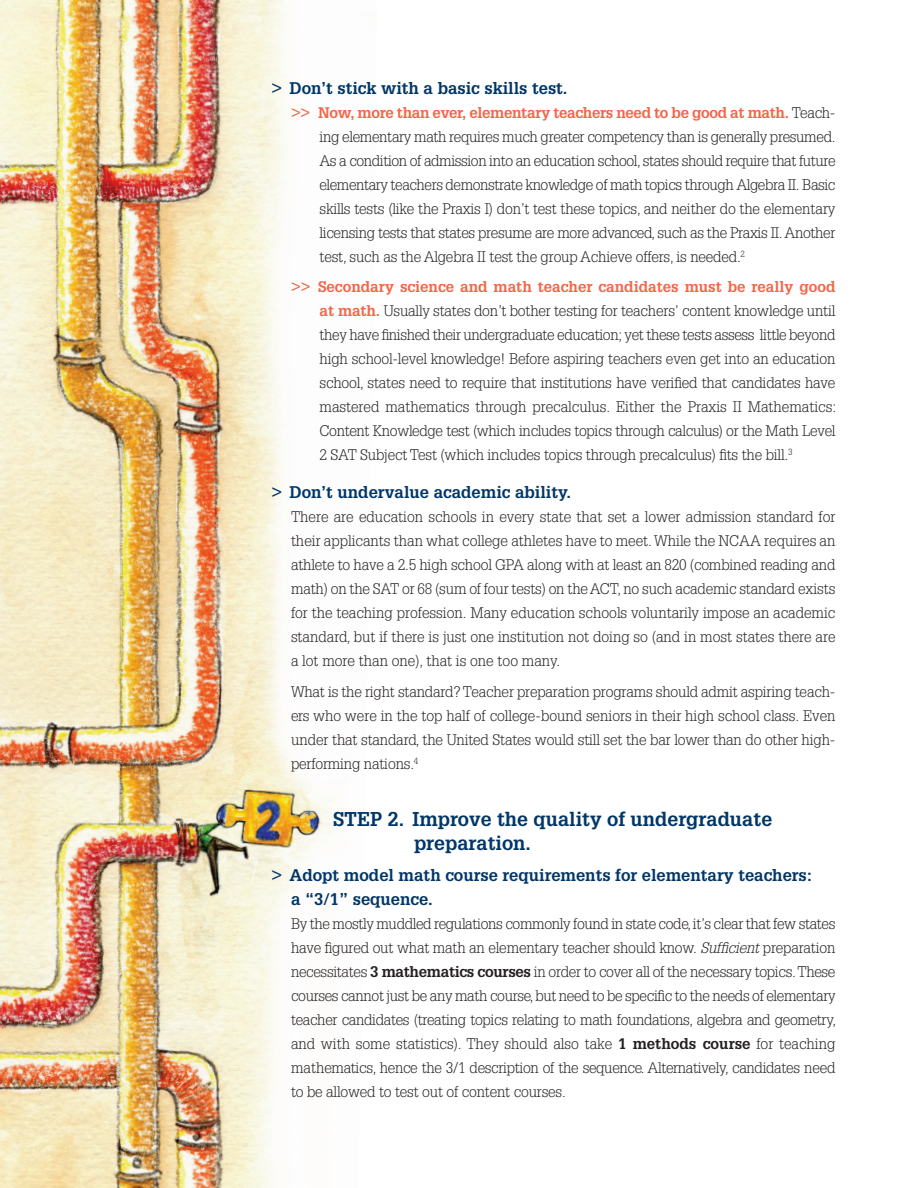
<style>
.page{position:relative;width:918px;height:1188px;background:#fff}
.page>*{position:absolute;margin:0;border:0;box-sizing:border-box;transform-origin:0 0}
.t1{font:700 19.5px/24px "Glypha";color:#003667}
.t2{font:700 16.5px/24px "Glypha";color:#003667}
.t3{font:300 15px/24px "Glypha";letter-spacing:-.01em;color:#231f20;text-align:justify}
.s1{font-weight:700;color:#f26648}
.s2{font-style:italic}
.s3{font-weight:700}
</style>
<div class="page">
<img style="left:0;top:0;width:337px;height:1188px">
<p class="t2" style="left:272px;top:75px;width:298px">&gt; Don’t stick with a basic skills test.</p>
<p class="t3" style="left:320px;top:100px;width:518px;text-indent:-29px"><span class="s1">&gt;&gt; Now, more than ever, elementary teachers need to be good at math.</span> Teach&shy;ing elementary math requires much greater competency than is generally presumed.<br>As a condition of admission into an education school, states should require that future elementary teachers demonstrate knowledge of math topics through Algebra II. Basic skills tests (like the Praxis I) don’t test these topics, and neither do the elementary licensing tests that states presume are more advanced, such as the Praxis II. Another test, such as the Algebra II test the group Achieve offers, is needed.<sup>2</sup></p>
<p class="t3" style="left:320px;top:275px;width:518px;text-indent:-28px"><span class="s1">&gt;&gt; Secondary science and math teacher candidates must be really good at math.</span> Usually states don’t bother testing for teachers’ content knowledge until they have finished their undergraduate education; yet these tests assess little beyond high school-level knowledge! Before aspiring teachers even get into an education school, states need to require that institutions have verified that candidates have mastered mathematics through precalculus. Either the Praxis II Mathematics:<br>Content Knowledge test (which includes topics through calculus) or the Math Level 2 SAT Subject Test (which includes topics through precalculus) fits the bill.<sup>3</sup></p>
<p class="t2" style="left:272px;top:479px;width:301px">&gt; Don’t undervalue academic ability.</p>
<p class="t3" style="left:291px;top:504px;width:546px">There are education schools in every state that set a lower admission standard for their applicants than what college athletes have to meet. While the NCAA requires an athlete to have a 2.5 high school GPA along with at least an 820 (combined reading and math) on the SAT or 68 (sum of four tests) on the ACT, no such academic standard exists for the teaching profession. Many education schools voluntarily impose an academic standard, but if there is just one institution not doing so (and in most states there are a lot more than one), that is one too many.</p>
<p class="t3" style="left:291px;top:679px;width:546px">What is the right standard? Teacher preparation programs should admit aspiring teach&shy;ers who were in the top half of college-bound seniors in their high school class. Even under that standard, the United States would still set the bar lower than do other high&shy;performing nations.<sup>4</sup></p>
<h1 class="t1" style="left:414px;top:807px;width:360px;text-indent:-81px">STEP 2. Improve the quality of undergraduate preparation.</h1>
<p class="t2" style="left:291px;top:863px;width:523px;text-indent:-20px">&gt; Adopt model math course requirements for elementary teachers: a “3/1” sequence.</p>
<p class="t3" style="left:291px;top:912px;width:547px">By the mostly muddled regulations commonly found in state code, it’s clear that few states have figured out what math an elementary teacher should know. <span class="s2">Sufficient</span> preparation necessitates <span class="s3">3 mathematics courses</span> in order to cover all of the necessary topics. These courses cannot just be any math course, but need to be specific to the needs of elementary teacher candidates (treating topics relating to math foundations, algebra and geometry, and with some statistics). They should also take <span class="s3">1 methods course</span> for teaching mathematics, hence the 3/1 description of the sequence. Alternatively, candidates need to be allowed to test out of content courses.</p>
</div>
